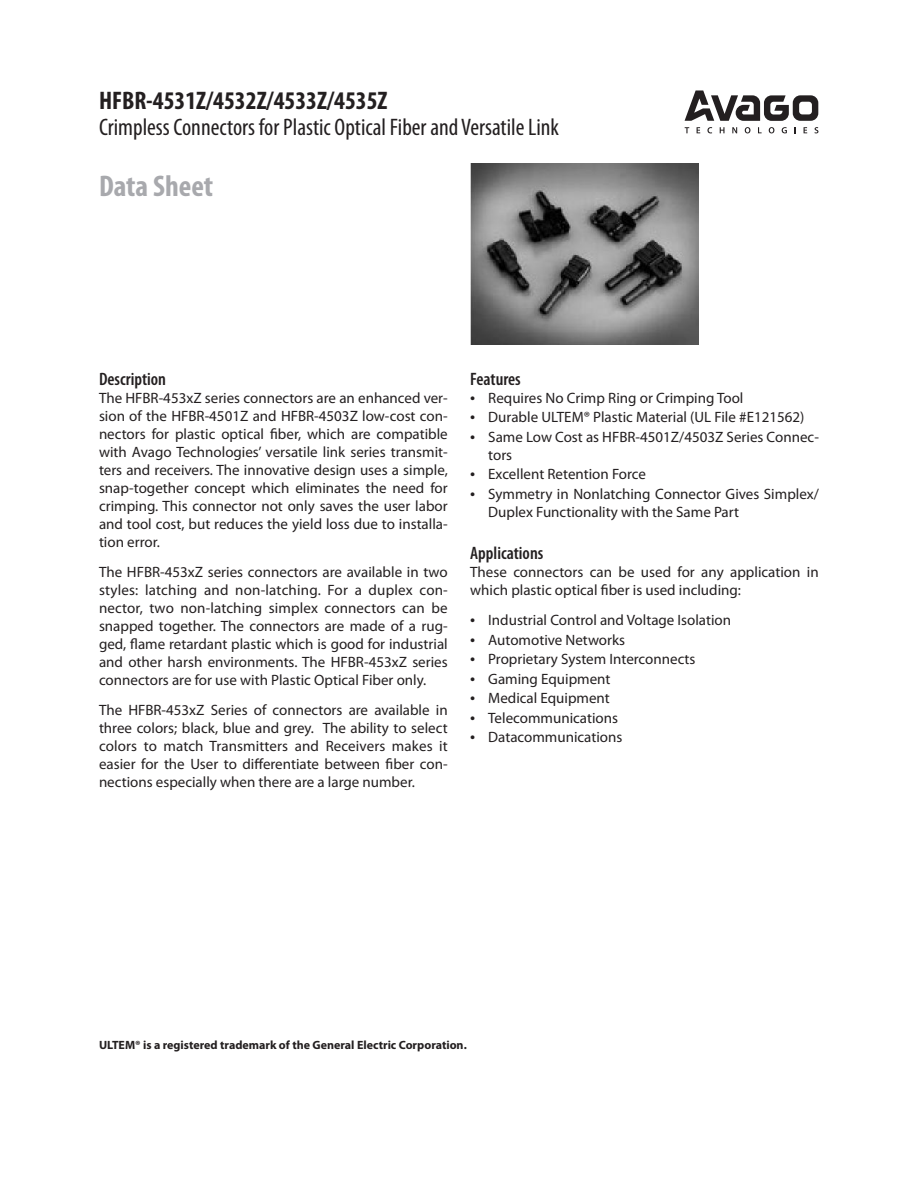
<style>
.page{position:relative;width:918px;height:1188px;background:#fff}
.page>*{position:absolute;margin:0;border:0;box-sizing:border-box;transform-origin:0 0}
.Document_Type{font:700 condensed 30px "Myriad Pro";color:#a8a9ad}
.Part_Number{font:700 condensed 25.5px "Myriad Pro";color:#231f20}
.Product_Description{font:condensed 24px "Myriad Pro";color:#231f20}
.Heading{font:600 condensed 18px "Myriad Pro";color:#231f20}
.Body_Text{font:15px/18px "Myriad Pro";color:#231f20;text-align:justify}
.Bullet_Double{font:15px/18px "Myriad Pro";color:#231f20}
.Notes{font:700 12px "Myriad Pro";color:#231f20}
.s1{font-size:18px}
</style>
<div class="page">
<img style="left:471px;top:163px;width:228px;height:181px">
<svg style="left:685px;top:127px;width:4px;height:6px"></svg>
<svg style="left:697px;top:127px;width:3px;height:6px"></svg>
<svg style="left:707px;top:127px;width:5px;height:6px"></svg>
<svg style="left:720px;top:127px;width:4px;height:6px"></svg>
<svg style="left:732px;top:127px;width:5px;height:6px"></svg>
<svg style="left:745px;top:127px;width:5px;height:6px"></svg>
<svg style="left:758px;top:127px;width:4px;height:6px"></svg>
<svg style="left:769px;top:127px;width:5px;height:6px"></svg>
<svg style="left:782px;top:127px;width:5px;height:6px"></svg>
<svg style="left:804px;top:127px;width:3px;height:6px"></svg>
<svg style="left:815px;top:127px;width:3px;height:6px"></svg>
<svg style="left:685px;top:90px;width:133px;height:31px"></svg>
<p class="Part_Number" style="left:99px;top:85px;width:290px">HFBR-4531Z/4532Z/4533Z/4535Z</p>
<p class="Product_Description" style="left:99px;top:112px;width:462px">Crimpless Connectors for Plastic Optical Fiber and Versatile Link</p>
<p class="Document_Type" style="left:99px;top:167px;width:116px">Data Sheet</p>
<p class="Heading" style="left:99px;top:368px;width:69px">Description</p>
<p class="Body_Text" style="left:99px;top:388px;width:350px">The HFBR-453xZ series connectors are an enhanced ver&shy;sion of the HFBR-4501Z and HFBR-4503Z low-cost con&shy;nectors for plastic optical fiber, which are compatible with Avago Technologies’ versatile link series transmit&shy;ters and receivers. The innovative design uses a simple, snap-together concept which eliminates the need for crimping. This connector not only saves the user labor and tool cost, but reduces the yield loss due to installa&shy;tion error.</p>
<p class="Body_Text" style="left:99px;top:562px;width:350px">The HFBR-453xZ series connectors are available in two styles: latching and non-latching. For a duplex con&shy;nector, two non-latching simplex connectors can be snapped together. The connectors are made of a rug&shy;ged, flame retardant plastic which is good for industrial and other harsh environments. The HFBR-453xZ series connectors are for use with Plastic Optical Fiber only.</p>
<p class="Body_Text" style="left:99px;top:700px;width:350px">The HFBR-453xZ Series of connectors are available in three colors; black, blue and grey. The ability to select colors to match Transmitters and Receivers makes it easier for the User to differentiate between fiber con&shy;nections especially when there are a large number.</p>
<p class="Heading" style="left:470px;top:368px;width:52px">Features</p>
<p class="Bullet_Double" style="left:470px;top:388px;width:275px"><span class="s1">•</span> Requires No Crimp Ring or Crimping Tool</p>
<p class="Bullet_Double" style="left:470px;top:408px;width:336px"><span class="s1">•</span> Durable ULTEM® Plastic Material (UL File #E121562)</p>
<p class="Bullet_Double" style="left:488px;top:427px;width:332px;text-indent:-18px"><span class="s1">•</span> Same Low Cost as HFBR-4501Z/4503Z Series Connec&shy;tors</p>
<p class="Bullet_Double" style="left:470px;top:465px;width:177px"><span class="s1">•</span> Excellent Retention Force</p>
<p class="Bullet_Double" style="left:488px;top:484px;width:332px;text-indent:-18px"><span class="s1">•</span> Symmetry in Nonlatching Connector Gives Simplex/<br>Duplex Functionality with the Same Part</p>
<p class="Heading" style="left:470px;top:542px;width:75px">Applications</p>
<p class="Body_Text" style="left:470px;top:563px;width:350px">These connectors can be used for any application in which plastic optical fiber is used including:</p>
<p class="Bullet_Double" style="left:470px;top:611px;width:262px"><span class="s1">•</span> Industrial Control and Voltage Isolation</p>
<p class="Bullet_Double" style="left:470px;top:631px;width:156px"><span class="s1">•</span> Automotive Networks</p>
<p class="Bullet_Double" style="left:470px;top:650px;width:227px"><span class="s1">•</span> Proprietary System Interconnects</p>
<p class="Bullet_Double" style="left:470px;top:670px;width:142px"><span class="s1">•</span> Gaming Equipment</p>
<p class="Bullet_Double" style="left:470px;top:689px;width:141px"><span class="s1">•</span> Medical Equipment</p>
<p class="Bullet_Double" style="left:470px;top:709px;width:149px"><span class="s1">•</span> Telecommunications</p>
<p class="Bullet_Double" style="left:470px;top:728px;width:154px"><span class="s1">•</span> Datacommunications</p>
<p class="Notes" style="left:99px;top:1037px;width:369px">ULTEM® is a registered trademark of the General Electric Corporation.</p>
</div>
